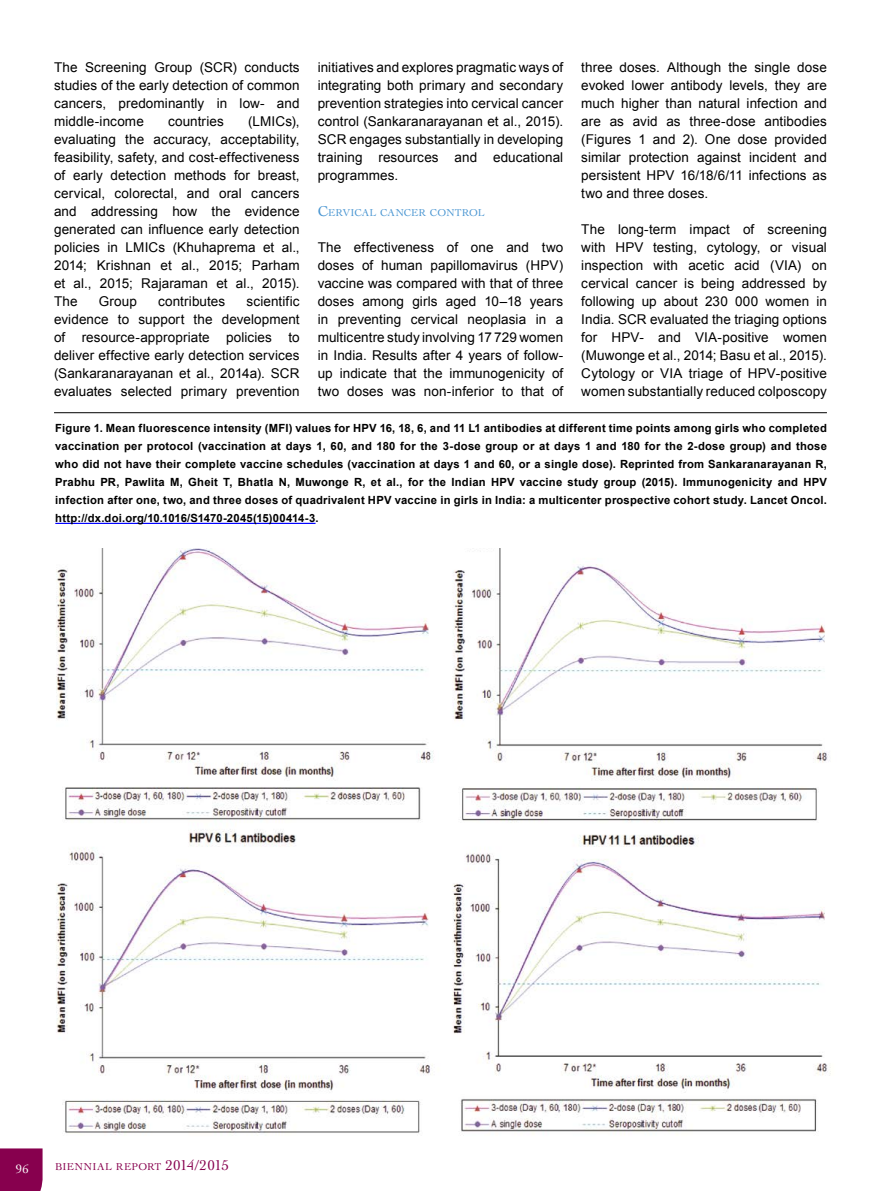
<style>
.page{position:relative;width:881px;height:1191px;background:#fff}
.page>*{position:absolute;margin:0;border:0;box-sizing:border-box;transform-origin:0 0}
.t1{font:13.5px/18px "Arial";letter-spacing:.005em;color:#000;text-align:justify}
.t2{font:12.75px "Cochin LT Std";color:#fff}
.t3{font:700 11.25px/18px "Arial";letter-spacing:.02em;color:#000;text-align:justify}
.t4{font:10.5px "Cochin LT Std";letter-spacing:.03em;color:#87004e}
.t5{font:10.5px "Cochin LT Std";color:#4a96d2}
.s1{font-size:15px}
</style>
<div class="page">
<div style="left:0;top:1148px;width:43px;height:43px;background:#87004e"></div>
<img style="left:56px;top:548px;width:775px;height:585px">
<hr style="left:55px;top:523px;width:260px;height:1px;background:#00f">
<hr style="left:54px;top:412px;width:772px;height:1px;background:#000">
<p class="t1" style="left:317px;top:58px;width:247px">initiatives and explores pragmatic ways of integrating both primary and secondary prevention strategies into cervical cancer control (Sankaranarayanan et al., 2015).<br>SCR engages substantially in developing training resources and educational programmes.</p>
<p class="t5" style="left:317px;top:207px;width:168px"><span class="s1">C</span>ERVICAL CANCER CONTROL</p>
<p class="t1" style="left:317px;top:238px;width:247px">The effectiveness of one and two doses of human papillomavirus (HPV) vaccine was compared with that of three doses among girls aged 10–18 years in preventing cervical neoplasia in a multicentre study involving 17 729 women in India. Results after 4 years of follow&shy;up indicate that the immunogenicity of two doses was non-inferior to that of</p>
<p class="t1" style="left:54px;top:58px;width:247px">The Screening Group (SCR) conducts studies of the early detection of common cancers, predominantly in low- and middle-income</p>
<p class="t1" style="left:581px;top:58px;width:247px">three doses. Although the single dose evoked lower antibody levels, they are much higher than natural infection and are as avid as three-dose antibodies (Figures 1 and 2). One dose provided similar protection against incident and persistent HPV 16/18/6/11 infections as two and three doses.</p>
<p class="t1" style="left:581px;top:220px;width:247px">The long-term impact of screening with HPV testing, cytology, or visual inspection with acetic acid (VIA) on cervical cancer is being addressed by following up about 230 000 women in India. SCR evaluated the triaging options for HPV- and VIA-positive women (Muwonge et al., 2014; Basu et al., 2015).<br>Cytology or VIA triage of HPV-positive women substantially reduced colposcopy</p>
<p class="t3" style="left:55px;top:419px;width:772px">Figure 1. Mean fluorescence intensity (MFI) values for HPV 16, 18, 6, and 11 L1 antibodies at different time points among girls who completed vaccination per protocol (vaccination at days 1, 60, and 180 for the 3-dose group or at days 1 and 180 for the 2-dose group) and those who did not have their complete vaccine schedules (vaccination at days 1 and 60, or a single dose). Reprinted from Sankaranarayanan R, Prabhu PR, Pawlita M, Gheit T, Bhatla N, Muwonge R, et al., for the Indian HPV vaccine study group (2015). Immunogenicity and HPV infection after one, two, and three doses of quadrivalent HPV vaccine in girls in India: a multicenter prospective cohort study. Lancet Oncol. http://dx.doi.org/10.1016/S1470-2045(15)00414-3.</p>
<p class="t1" style="left:54px;top:112px;width:247px;text-indent:194px">(LMICs), evaluating the accuracy, acceptability, feasibility, safety, and cost-effectiveness of early detection methods for breast, cervical, colorectal, and oral cancers and addressing how the evidence generated can influence early detection policies in LMICs (Khuhaprema et al., 2014; Krishnan et al., 2015; Parham et al., 2015; Rajaraman et al., 2015).<br>The</p>
<p class="t1" style="left:168px;top:112px;width:57px">countries</p>
<p class="t1" style="left:54px;top:292px;width:247px;text-indent:192px">scientific evidence to support the development of resource-appropriate policies to deliver effective early detection services (Sankaranarayanan et al., 2014a). SCR evaluates selected primary prevention</p>
<p class="t1" style="left:99px;top:292px;width:39px">Group</p>
<p class="t1" style="left:158px;top:292px;width:69px">contributes</p>
<p class="t2" style="left:16px;top:1161px;width:14px">96</p>
<p class="t4" style="left:55px;top:1161px;width:175px">BIENNIAL REPORT <span class="s1">2014/2015</span></p>
</div>
